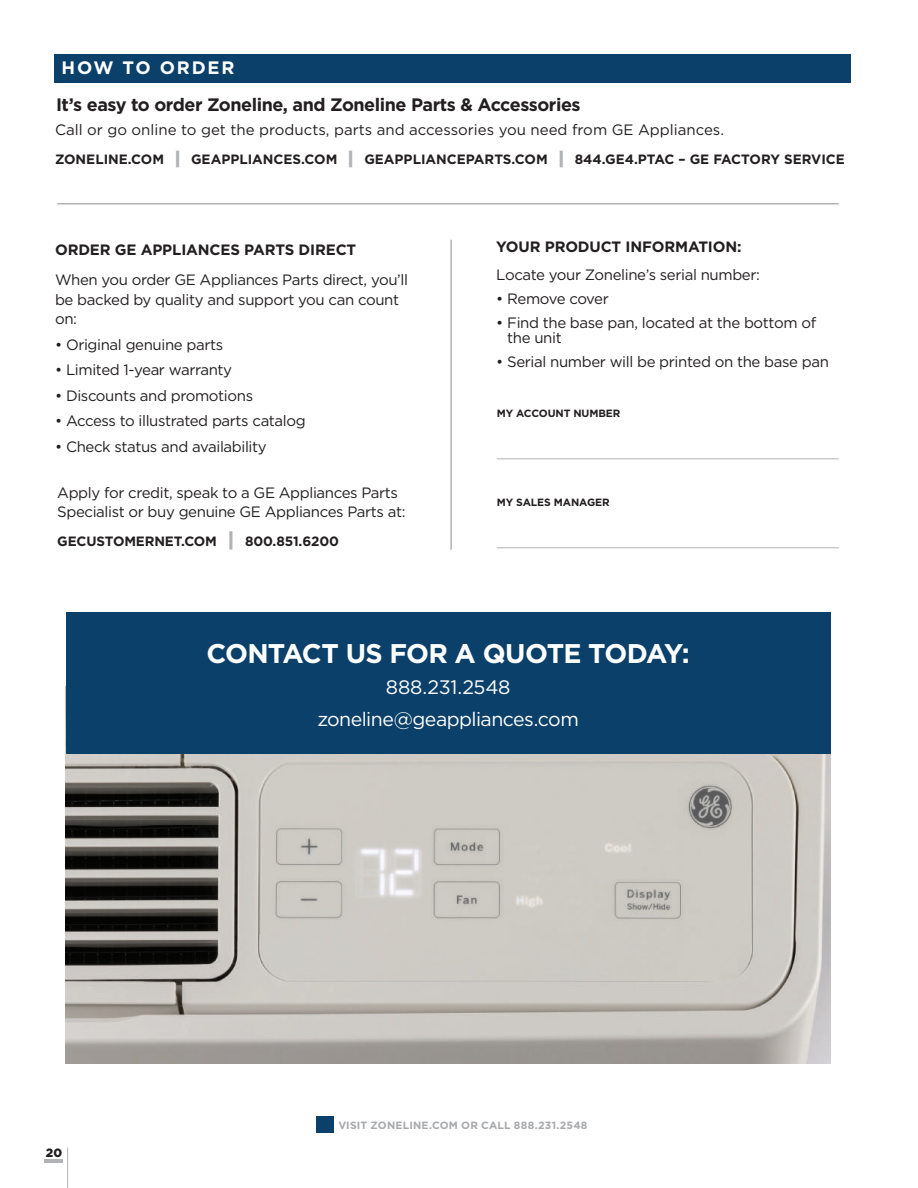
<style>
.page{position:relative;width:918px;height:1188px;background:#fff}
.page>*{position:absolute;margin:0;border:0;box-sizing:border-box;transform-origin:0 0}
.t1{font:700 27px "Gotham";letter-spacing:-.035em;color:#fff}
.t2{font:19.5px/31.5px "Gotham";letter-spacing:-.025em;color:#fff;text-align:center}
.t3{font:700 18px "Gotham";letter-spacing:-.025em;color:#231f20}
.t4{font:700 18px "Gotham";letter-spacing:.1em;color:#fff}
.t5{font:15px/19.5px "Gotham";letter-spacing:-.025em;color:#231f20}
.t6{font:15px "Gotham";color:#231f20}
.t7{font:700 15px "Gotham";letter-spacing:-.01em;color:#231f20}
.t8{font:700 13.5px "Gotham";color:#231f20}
.t9{font:900 12px "Gotham";color:#231f20}
.t10{font:700 10.5px "Gotham";letter-spacing:.015em;color:#a8a9ad}
.t11{font:700 10.5px "Gotham";letter-spacing:-.01em;color:#231f20}
.s1{font-weight:900;font-size:18px;color:#b2b3b7}
.s2{font-weight:900;font-size:19.8px;color:#b2b3b7}
</style>
<div class="page">
<hr style="left:67px;top:1148px;width:1px;height:40px;background:#b2b3b7">
<hr style="left:45px;top:1159px;width:18px;height:4px;background:#b2b3b7">
<img style="left:66px;top:754px;width:765px;height:309px">
<hr style="left:450px;top:240px;width:2px;height:310px;background:#b2b3b7">
<hr style="left:497px;top:458px;width:342px;height:1px;background:#b2b3b7">
<hr style="left:497px;top:547px;width:342px;height:1px;background:#b2b3b7">
<hr style="left:57px;top:203px;width:782px;height:2px;background:#b2b3b7">
<div style="left:66px;top:613px;width:765px;height:141px;background:#0b406a"></div>
<div style="left:54px;top:54px;width:796px;height:28px;background:#0b406a"></div>
<div style="left:316px;top:1117px;width:18px;height:16px;background:#0b406a"></div>
<p class="t4" style="left:62px;top:55px;width:174px">HOW TO ORDER</p>
<p class="t3" style="left:56px;top:92px;width:526px">It’s easy to order Zoneline, and Zoneline Parts &amp; Accessories</p>
<p class="t6" style="left:55px;top:120px;width:670px">Call or go online to get the products, parts and accessories you need from GE Appliances.</p>
<p class="t8" style="left:55px;top:150px;width:791px">ZONELINE.COM <span class="s1">|</span> GEAPPLIANCES.COM <span class="s1">|</span> GEAPPLIANCEPARTS.COM <span class="s1">|</span> 844.GE4.PTAC – GE FACTORY SERVICE</p>
<p class="t7" style="left:55px;top:240px;width:303px">ORDER GE APPLIANCES PARTS DIRECT</p>
<p class="t5" style="left:55px;top:270px;width:355px">When you order GE Appliances Parts direct, you’ll be backed by quality and support you can count on:</p>
<p class="t5" style="left:55px;top:334px;width:170px">• Original genuine parts</p>
<p class="t5" style="left:55px;top:360px;width:179px">• Limited 1-year warranty</p>
<p class="t5" style="left:55px;top:385px;width:200px">• Discounts and promotions</p>
<p class="t5" style="left:55px;top:411px;width:252px">• Access to illustrated parts catalog</p>
<p class="t5" style="left:55px;top:436px;width:213px">• Check status and availability</p>
<p class="t5" style="left:57px;top:483px;width:350px">Apply for credit, speak to a GE Appliances Parts<br>Specialist or buy genuine GE Appliances Parts at:</p>
<p class="t8" style="left:57px;top:532px;width:283px">GECUSTOMERNET.COM <span class="s2">|</span> 800.851.6200</p>
<p class="t7" style="left:496px;top:236px;width:247px">YOUR PRODUCT INFORMATION:</p>
<p class="t5" style="left:496px;top:265px;width:265px">Locate your Zoneline’s serial number:</p>
<p class="t5" style="left:496px;top:289px;width:114px">• Remove cover</p>
<p class="t5" style="left:507px;top:315px;width:311px;line-height:15px;text-indent:-11px">• Find the base pan, located at the bottom of the unit</p>
<p class="t5" style="left:496px;top:352px;width:334px">• Serial number will be printed on the base pan</p>
<p class="t11" style="left:497px;top:407px;width:125px">MY ACCOUNT NUMBER</p>
<p class="t11" style="left:497px;top:496px;width:114px">MY SALES MANAGER</p>
<h1 class="t1" style="left:207px;top:635px;width:485px">CONTACT US FOR A QUOTE TODAY:</h1>
<h2 class="t2" style="left:317px;top:671px;width:263px">888.231.2548 zoneline@geappliances.com</h2>
<p class="t9" style="left:46px;top:1144px;width:18px">20</p>
<p class="t10" style="left:338px;top:1118px;width:251px">VISIT ZONELINE.COM OR CALL 888.231.2548</p>
</div>
